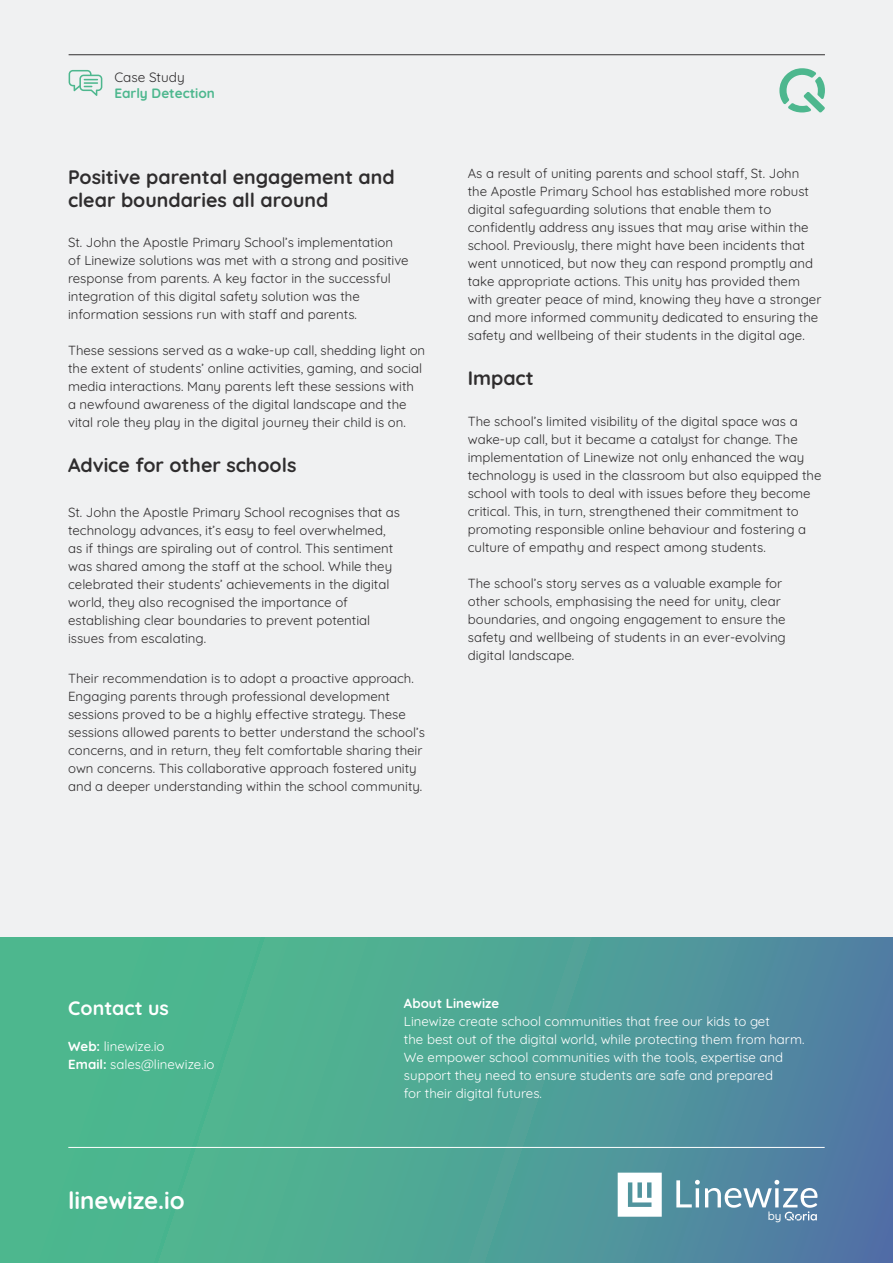
<style>
.page{position:relative;width:893px;height:1263px;background:#f0f1f2}
.page>*{position:absolute;margin:0;border:0;box-sizing:border-box;transform-origin:0 0}
.t1{font:700 24px "Quicksand";color:#fff}
.t2{font:700 19.5px/22.5px "Quicksand";color:#2f2d2e}
.t3{font:700 19.5px "Quicksand";color:#fff}
.t4{font:700 13.5px "Quicksand";color:#4db78e}
.t5{font:13.5px "Quicksand";color:#2f2d2e}
.t6{font:13.2px/18px "Quicksand";color:#2f2d2e}
.t7{font:13.2px/18px "Quicksand";color:#fff}
.t8{font:700 13.2px "Quicksand";color:#fff}
.t9{font:500 11.55px "Quicksand";color:#fff}
.s1{font-weight:700}
</style>
<div class="page">
<div style="left:0;top:938px;width:893px;height:325px;background:linear-gradient(to right,#4dc38a,#5181a3)"></div>
<svg style="left:69px;top:70px;width:33px;height:26px"></svg>
<hr style="left:69px;top:54px;width:756px;height:1px;background:#312f30">
<hr style="left:68px;top:1147px;width:757px;height:1px;background:#fff">
<svg style="left:779px;top:68px;width:46px;height:45px"></svg>
<svg style="left:618px;top:1172px;width:44px;height:45px"></svg>
<svg style="left:676px;top:1180px;width:141px;height:40px"></svg>
<p class="t5" style="left:114px;top:67px;width:72px">Case Study</p>
<p class="t4" style="left:114px;top:83px;width:102px">Early Detection</p>
<h2 class="t2" style="left:68px;top:164px;width:328px">Positive parental engagement and clear boundaries all around</h2>
<p class="t6" style="left:68px;top:232px;width:342px">St. John the Apostle Primary School’s implementation of Linewize solutions was met with a strong and positive response from parents. A key factor in the successful integration of this digital safety solution was the information sessions run with staff and parents.</p>
<p class="t6" style="left:68px;top:340px;width:359px">These sessions served as a wake-up call, shedding light on the extent of students’ online activities, gaming, and social media interactions. Many parents left these sessions with a newfound awareness of the digital landscape and the vital role they play in the digital journey their child is on.</p>
<h2 class="t2" style="left:68px;top:452px;width:230px">Advice for other schools</h2>
<p class="t6" style="left:68px;top:502px;width:334px">St. John the Apostle Primary School recognises that as technology advances, it’s easy to feel overwhelmed, as if things are spiraling out of control. This sentiment was shared among the staff at the school. While they celebrated their students’ achievements in the digital world, they also recognised the importance of establishing clear boundaries to prevent potential issues from escalating.</p>
<p class="t6" style="left:68px;top:668px;width:358px">Their recommendation is to adopt a proactive approach.<br>Engaging parents through professional development sessions proved to be a highly effective strategy. These sessions allowed parents to better understand the school’s concerns, and in return, they felt comfortable sharing their own concerns. This collaborative approach fostered unity and a deeper understanding within the school community.</p>
<p class="t6" style="left:468px;top:163px;width:355px">As a result of uniting parents and school staff, St. John the Apostle Primary School has established more robust digital safeguarding solutions that enable them to confidently address any issues that may arise within the school. Previously, there might have been incidents that went unnoticed, but now they can respond promptly and take appropriate actions. This unity has provided them with greater peace of mind, knowing they have a stronger and more informed community dedicated to ensuring the safety and wellbeing of their students in the digital age.</p>
<h2 class="t2" style="left:468px;top:365px;width:67px">Impact</h2>
<p class="t6" style="left:468px;top:410px;width:355px">The school’s limited visibility of the digital space was a wake-up call, but it became a catalyst for change. The implementation of Linewize not only enhanced the way technology is used in the classroom but also equipped the school with tools to deal with issues before they become critical. This, in turn, strengthened their commitment to promoting responsible online behaviour and fostering a culture of empathy and respect among students.</p>
<p class="t6" style="left:468px;top:572px;width:320px">The school’s story serves as a valuable example for other schools, emphasising the need for unity, clear boundaries, and ongoing engagement to ensure the safety and wellbeing of students in an ever-evolving digital landscape.</p>
<h2 class="t3" style="left:68px;top:992px;width:102px">Contact us</h2>
<p class="t7" style="left:68px;top:1035px;width:148px"><span class="s1">Web:</span> linewize.io<br><span class="s1">Email:</span> sales@linewize.io</p>
<h1 class="t1" style="left:68px;top:1182px;width:118px">linewize.io</h1>
<p class="t8" style="left:404px;top:993px;width:97px">About Linewize</p>
<p class="t7" style="left:404px;top:1011px;width:402px">Linewize create school communities that free our kids to get<br>the best out of the digital world, while protecting them from harm.<br>We empower school communities with the tools, expertise and support they need to ensure students are safe and prepared<br>for their digital futures.</p>
<p class="t9" style="left:768px;top:1206px;width:15px">by</p>
</div>
